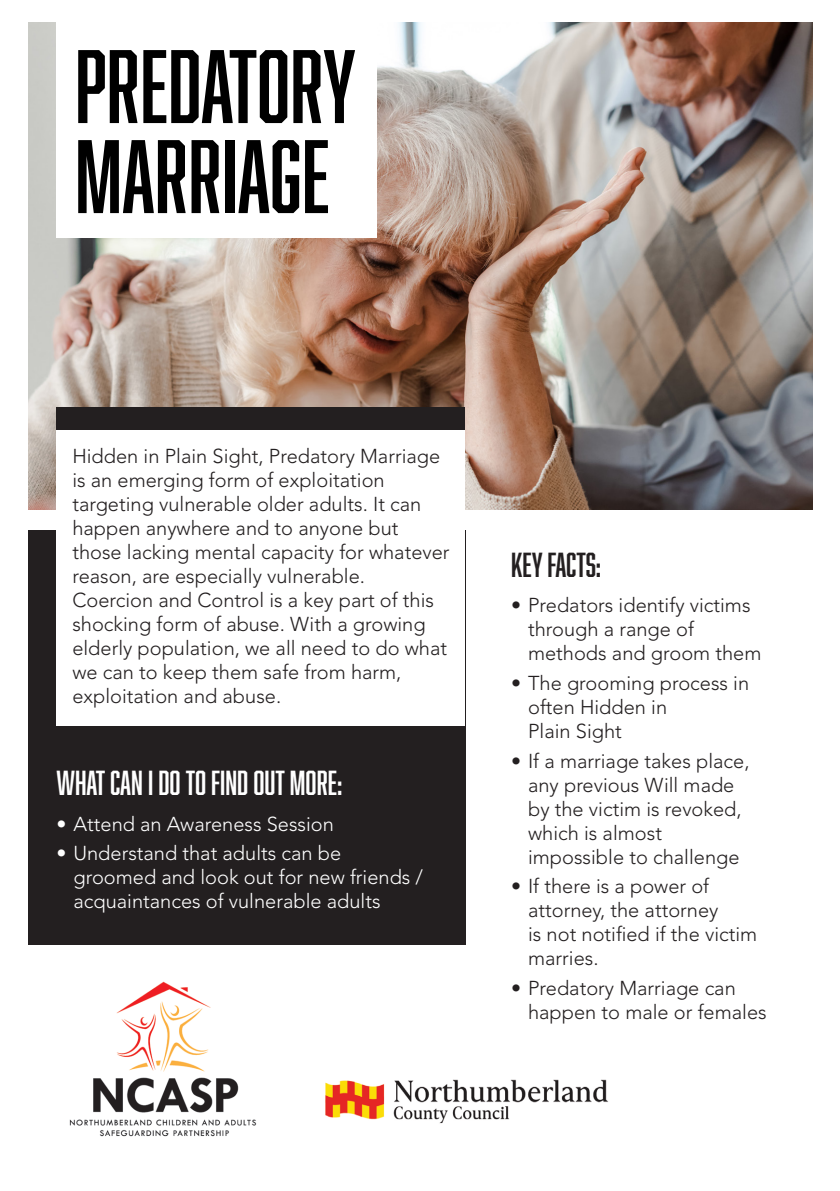
<style>
.page{position:relative;width:840px;height:1191px;background:#fff}
.page>*{position:absolute;margin:0;border:0;box-sizing:border-box;transform-origin:0 0}
.t1{font:96px/90px "Abolition";color:#000}
.t2{font:32px "Abolition";color:#fff}
.t3{font:32px "Abolition";letter-spacing:-.005em;color:#231f20}
.t4{font:300 20px/24px "Avenir LT Std";color:#231f20}
.t5{font:300 20px/24px "Avenir LT Std";color:#fff}
</style>
<div class="page">
<div style="left:28px;top:530px;width:437px;height:415px;background:#231f20"></div>
<img style="left:28px;top:23px;width:784px;height:486px">
<div style="left:56px;top:427px;width:409px;height:299px;background:#fff"></div>
<div style="left:56px;top:11px;width:320px;height:227px;background:#fff"></div>
<img style="left:69px;top:981px;width:188px;height:156px">
<img style="left:325px;top:1079px;width:284px;height:45px">
<div style="left:56px;top:407px;width:409px;height:23px;background:#231f20"></div>
<p class="t1" style="left:75px;top:40px;width:282px">PREDATORY<br>MARRIAGE</p>
<p class="t4" style="left:72px;top:444px;width:378px">Hidden in Plain Sight, Predatory Marriage is an emerging form of exploitation targeting vulnerable older adults. It can happen anywhere and to anyone but those lacking mental capacity for whatever reason, are especially vulnerable.<br>Coercion and Control is a key part of this shocking form of abuse. With a growing elderly population, we all need to do what we can to keep them safe from harm, exploitation and abuse.</p>
<p class="t2" style="left:56px;top:764px;width:287px">WHAT CAN I DO TO FIND OUT MORE:</p>
<p class="t5" style="left:56px;top:812px;width:279px">• Attend an Awareness Session</p>
<p class="t5" style="left:73px;top:841px;width:351px;text-indent:-17px">• Understand that adults can be groomed and look out for new friends / acquaintances of vulnerable adults</p>
<p class="t3" style="left:511px;top:546px;width:92px">KEY FACTS:</p>
<p class="t4" style="left:528px;top:593px;width:235px;text-indent:-17px">• Predators identify victims through a range of methods and groom them</p>
<p class="t4" style="left:528px;top:671px;width:222px;text-indent:-17px">• The grooming process in often Hidden in<br>Plain Sight</p>
<p class="t4" style="left:528px;top:749px;width:223px;text-indent:-17px">• If a marriage takes place, any previous Will made by the victim is revoked, which is almost impossible to challenge</p>
<p class="t4" style="left:528px;top:874px;width:230px;text-indent:-17px">• If there is a power of attorney, the attorney<br>is not notified if the victim marries.</p>
<p class="t4" style="left:528px;top:976px;width:240px;text-indent:-17px">• Predatory Marriage can happen to male or females</p>
</div>
